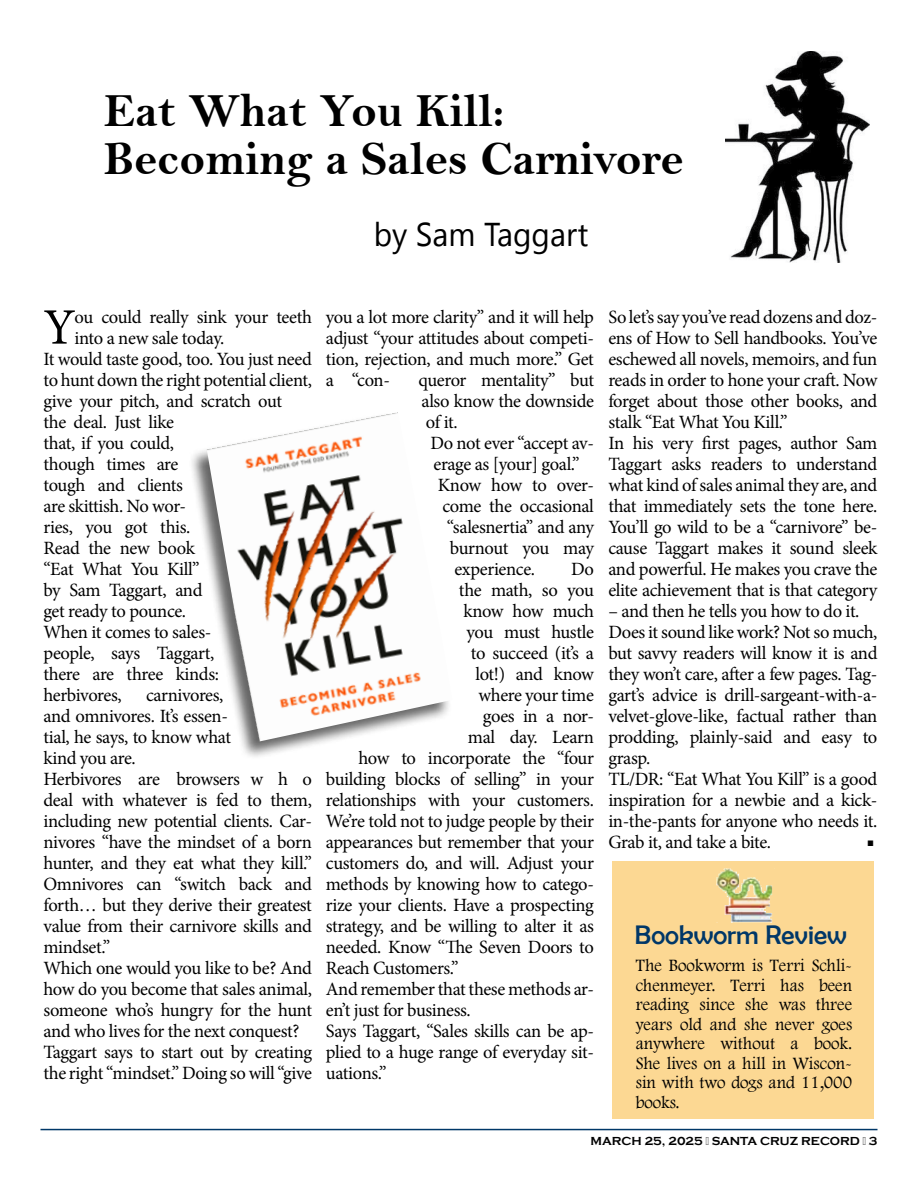
<style>
.page{position:relative;width:918px;height:1188px;background:#fff}
.page>*{position:absolute;margin:0;border:0;box-sizing:border-box;transform-origin:0 0}
.t1{font:51px "Minion Pro";color:#000}
.t2{font:48px/48px "Bell MT Bold";color:#000}
.t3{font:27px "Berlin Sans FB";color:#003768}
.t4{font:18.75px/21px "Minion Pro";letter-spacing:-.025em;color:#000}
.t5{font:18px/19.5px "Footlight MT Light";color:#000;text-align:justify;scale:.95 1}
.t6{font:700 12px "Copperplate Gothic";color:#000}
</style>
<div class="page">
<hr style="left:40px;top:1129px;width:838px;height:1px;background:#003768">
<img style="left:726px;top:51px;width:144px;height:212px">
<div style="left:188px;top:412px;width:264px;height:348px;background:#000;opacity:.6"></div>
<img style="left:207px;top:412px;width:245px;height:329px">
<div style="left:612px;top:861px;width:262px;height:258px;background:#fcd893"></div>
<img style="left:716px;top:868px;width:57px;height:55px">
<h2 class="t2" style="left:104px;top:86px;width:581px">Eat What You Kill:<br>Becoming a Sales Carnivore</h2>
<h1 class="t1" style="left:44px;top:293px;width:34px">Y</h1>
<p class="t4" style="left:75px;top:306px;width:239px">ou could really sink your teeth</p>
<p class="t4" style="left:75px;top:327px;width:151px">into a new sale today.</p>
<p class="t4" style="left:43px;top:348px;width:270px">It would taste good, too. You just need</p>
<p class="t4" style="left:43px;top:369px;width:270px">to hunt down the right potential client,</p>
<p class="t4" style="left:43px;top:390px;width:240px">give your pitch, and scratch out</p>
<p class="t4" style="left:43px;top:411px;width:132px">the deal. Just like</p>
<p class="t4" style="left:43px;top:432px;width:132px">that, if you could,</p>
<p class="t4" style="left:43px;top:453px;width:136px">though times are</p>
<p class="t4" style="left:43px;top:474px;width:141px">tough and clients</p>
<p class="t4" style="left:43px;top:495px;width:144px">are skittish. No wor-</p>
<p class="t4" style="left:43px;top:516px;width:148px">ries, you got this.</p>
<p class="t4" style="left:43px;top:537px;width:153px">Read the new book</p>
<p class="t4" style="left:43px;top:558px;width:158px">“Eat What You Kill”</p>
<p class="t4" style="left:43px;top:579px;width:161px">by Sam Taggart, and</p>
<p class="t4" style="left:43px;top:600px;width:144px">get ready to pounce.</p>
<p class="t4" style="left:43px;top:621px;width:169px">When it comes to sales-</p>
<p class="t4" style="left:43px;top:642px;width:172px">people, says Taggart,</p>
<p class="t4" style="left:43px;top:663px;width:177px">there are three kinds:</p>
<p class="t4" style="left:43px;top:684px;width:80px">herbivores,</p>
<p class="t4" style="left:43px;top:684px;width:270px;text-indent:103px">carnivores,<br>and omnivores. It’s essen-<br>tial, he says, to know what<br>kind you are.<br>Herbivores are browsers w h o deal with whatever is fed to them, including new potential clients. Car&shy;nivores “have the mindset of a born hunter, and they eat what they kill.”<br>Omnivores can “switch back and forth… but they derive their greatest value from their carnivore skills and mindset.”<br>Which one would you like to be? And how do you become that sales animal, someone who’s hungry for the hunt and who lives for the next conquest?<br>Taggart says to start out by creating the right “mindset.” Doing so will “give</p>
<p class="t4" style="left:326px;top:306px;width:270px;text-align:justify">you a lot more clarity” and it will help adjust “your attitudes about competi&shy;tion, rejection, and much more.” Get a “con-</p>
<p class="t4" style="left:418px;top:369px;width:177px">queror mentality” but</p>
<p class="t4" style="left:422px;top:390px;width:174px">also know the downside</p>
<p class="t4" style="left:426px;top:411px;width:33px">of it.</p>
<p class="t4" style="left:430px;top:432px;width:165px">Do not ever “accept av-</p>
<p class="t4" style="left:433px;top:453px;width:148px">erage as [your] goal.”</p>
<p class="t4" style="left:438px;top:474px;width:157px">Know how to over-</p>
<p class="t4" style="left:442px;top:495px;width:153px">come the occasional</p>
<p class="t4" style="left:447px;top:516px;width:148px">“salesnertia” and any</p>
<p class="t4" style="left:450px;top:537px;width:146px">burnout you may</p>
<p class="t4" style="left:454px;top:558px;width:82px">experience.</p>
<p class="t4" style="left:571px;top:558px;width:24px">Do</p>
<p class="t4" style="left:459px;top:579px;width:137px">the math, so you</p>
<p class="t4" style="left:463px;top:600px;width:132px">know how much</p>
<p class="t4" style="left:466px;top:621px;width:129px">you must hustle</p>
<p class="t4" style="left:471px;top:642px;width:125px">to succeed (it’s a</p>
<p class="t4" style="left:475px;top:663px;width:120px">lot!) and know</p>
<p class="t4" style="left:478px;top:684px;width:117px">where your time</p>
<p class="t4" style="left:483px;top:705px;width:113px">goes in a nor-</p>
<p class="t4" style="left:468px;top:726px;width:128px">mal day. Learn</p>
<p class="t4" style="left:358px;top:747px;width:237px">how to incorporate the “four</p>
<p class="t4" style="left:326px;top:768px;width:270px">building blocks of selling” in your</p>
<p class="t4" style="left:326px;top:789px;width:270px">relationships with your customers.</p>
<p class="t4" style="left:326px;top:810px;width:270px">We’re told not to judge people by their</p>
<p class="t4" style="left:326px;top:831px;width:270px">appearances but remember that your</p>
<p class="t4" style="left:326px;top:852px;width:270px">customers do, and will. Adjust your</p>
<p class="t4" style="left:326px;top:873px;width:270px">methods by knowing how to catego-</p>
<p class="t4" style="left:326px;top:894px;width:270px">rize your clients. Have a prospecting</p>
<p class="t4" style="left:326px;top:915px;width:270px">strategy, and be willing to alter it as</p>
<p class="t4" style="left:326px;top:936px;width:270px">needed. Know “The Seven Doors to</p>
<p class="t4" style="left:326px;top:957px;width:134px">Reach Customers.”</p>
<p class="t4" style="left:326px;top:978px;width:270px">And remember that these methods ar-</p>
<p class="t4" style="left:326px;top:999px;width:146px">en’t just for business.</p>
<p class="t4" style="left:326px;top:1020px;width:270px">Says Taggart, “Sales skills can be ap-</p>
<p class="t4" style="left:326px;top:1041px;width:270px">plied to a huge range of everyday sit-</p>
<p class="t4" style="left:326px;top:1062px;width:62px">uations.”</p>
<p class="t4" style="left:608px;top:306px;width:271px">So let’s say you’ve read dozens and doz&shy;ens of How to Sell handbooks. You’ve eschewed all novels, memoirs, and fun reads in order to hone your craft. Now forget about those other books, and stalk “Eat What You Kill.”<br>In his very first pages, author Sam Taggart asks readers to understand what kind of sales animal they are, and that immediately sets the tone here.<br>You’ll go wild to be a “carnivore” be&shy;cause Taggart makes it sound sleek and powerful. He makes you crave the elite achievement that is that category</p>
<p class="t4" style="left:608px;top:600px;width:271px">– and then he tells you how to do it.<br>Does it sound like work? Not so much, but savvy readers will know it is and they won’t care, after a few pages. Tag&shy;gart’s advice is drill-sargeant-with-a&shy;velvet-glove-like, factual rather than prodding, plainly-said and easy to grasp.<br>TL/DR: “Eat What You Kill” is a good inspiration for a newbie and a kick&shy;in-the-pants for anyone who needs it.<br>Grab it, and take a bite.</p>
<p class="t4" style="left:867px;top:831px;width:9px">■</p>
<h3 class="t3" style="left:635px;top:920px;width:214px">Bookworm Review</h3>
<p class="t5" style="left:636px;top:955px;width:229px">The Bookworm is Terri Schli&shy;chenmeyer. Terri has been reading since she was three years old and she never goes anywhere without a book.<br>She lives on a hill in Wiscon&shy;sin with two dogs and 11,000 books.</p>
<p class="t6" style="left:591px;top:1135px;width:288px">MARCH 25, 2025 · SANTA CRUZ RECORD · 3</p>
</div>
